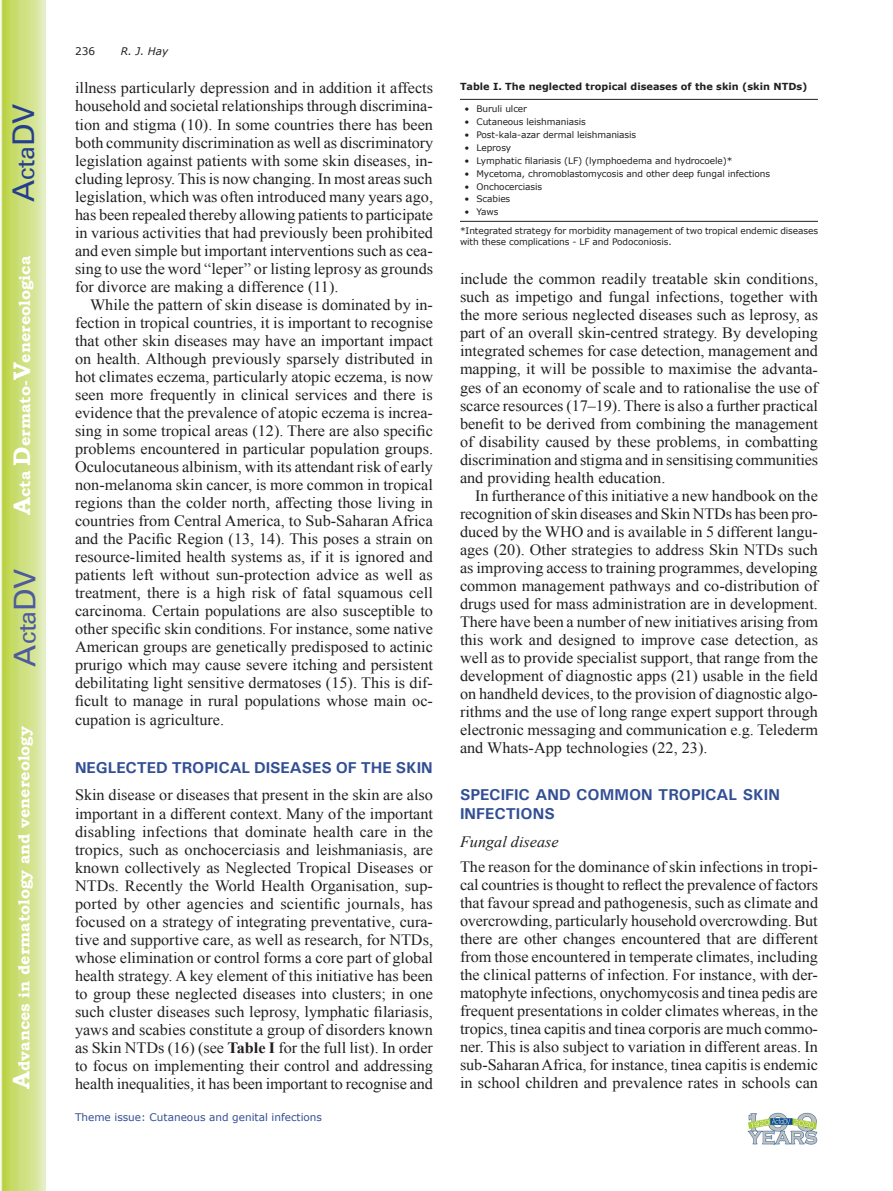
<style>
.page{position:relative;width:893px;height:1191px;background:#fff}
.page>*{position:absolute;margin:0;border:0;box-sizing:border-box;transform-origin:0 0}
.t1{font:30px "Univers";color:#4d5a9e}
.t2{font:30px "Univers";color:#253f8e}
.t3{font:15.75px/18px "Times New Roman";color:#231f20;text-align:justify}
.t4{font:700 15.75px/18.9px "Univers";color:#324f95}
.t5{font:700 15.75px "Bookman Old Style";color:#fff}
.t6{font:italic 15.75px "Times New Roman";color:#231f20}
.t7{font:10.5px "Verdana";color:#324f95}
.t8{font:italic 10.5px "Verdana";color:#231f20}
.t9{font:10.5px "Verdana";color:#231f20}
.t10{font:700 9.75px "Verdana";color:#231f20}
.t11{font:9px/18.9px "Verdana";letter-spacing:-.01em;color:#231f20}
.s1{font-size:24px}
.s2{font-weight:700}
</style>
<div class="page">
<svg style="left:1px;top:0;width:45px;height:1191px;background:#cfe084"></svg>
<img style="left:747px;top:1113px;width:71px;height:31px">
<hr style="left:460px;top:99px;width:358px;height:1px;background:#231f20">
<hr style="left:460px;top:221px;width:358px;height:1px;background:#231f20">
<h1 class="t2" style="left:6px;top:202px;width:100px;rotate:-90deg">A<span class="s1">cta</span>DV</h1>
<p class="t5" style="left:15px;top:515px;width:260px;rotate:-90deg"><span class="s1">A</span>cta <span class="s1">D</span>ermato-<span class="s1">V</span>enereologica</p>
<h1 class="t1" style="left:7px;top:666px;width:100px;rotate:-90deg">A<span class="s1">cta</span>DV</h1>
<p class="t5" style="left:15px;top:1088px;width:364px;rotate:-90deg"><span class="s1">A</span>dvances in dermatology and venereology</p>
<p class="t9" style="left:75px;top:44px;width:22px">236</p>
<p class="t8" style="left:121px;top:44px;width:49px">R. J. Hay</p>
<p class="t3" style="left:75px;top:79px;width:360px">illness particularly depression and in addition it affects household and societal relationships through discrimina&shy;tion and stigma (10). In some countries there has been both community discrimination as well as discriminatory legislation against patients with some skin diseases, in&shy;cluding leprosy. This is now changing. In most areas such legislation, which was often introduced many years ago, has been repealed thereby allowing patients to participate in various activities that had previously been prohibited and even simple but important interventions such as cea&shy;sing to use the word “leper” or listing leprosy as grounds for divorce are making a difference (11).</p>
<p class="t3" style="left:75px;top:295px;width:360px;text-indent:15px">While the pattern of skin disease is dominated by in&shy;fection in tropical countries, it is important to recognise that other skin diseases may have an important impact on health. Although previously sparsely distributed in hot climates eczema, particularly atopic eczema, is now seen more frequently in clinical services and there is evidence that the prevalence of atopic eczema is increa&shy;sing in some tropical areas (12). There are also specific problems encountered in particular population groups.<br>Oculocutaneous albinism, with its attendant risk of early non-melanoma skin cancer, is more common in tropical regions than the colder north, affecting those living in countries from Central America, to Sub-Saharan Africa and the Pacific Region (13, 14). This poses a strain on resource-limited health systems as, if it is ignored and patients left without sun-protection advice as well as treatment, there is a high risk of fatal squamous cell carcinoma. Certain populations are also susceptible to other specific skin conditions. For instance, some native American groups are genetically predisposed to actinic prurigo which may cause severe itching and persistent debilitating light sensitive dermatoses (15). This is dif&shy;ficult to manage in rural populations whose main oc&shy;cupation is agriculture.</p>
<p class="t4" style="left:75px;top:758px;width:359px">NEGLECTED TROPICAL DISEASES OF THE SKIN</p>
<p class="t3" style="left:75px;top:786px;width:360px">Skin disease or diseases that present in the skin are also important in a different context. Many of the important disabling infections that dominate health care in the tropics, such as onchocerciasis and leishmaniasis, are known collectively as Neglected Tropical Diseases or NTDs. Recently the World Health Organisation, sup&shy;ported by other agencies and scientific journals, has focused on a strategy of integrating preventative, cura&shy;tive and supportive care, as well as research, for NTDs, whose elimination or control forms a core part of global health strategy. A key element of this initiative has been to group these neglected diseases into clusters; in one such cluster diseases such leprosy, lymphatic filariasis, yaws and scabies constitute a group of disorders known as Skin NTDs (16) (see <span class="s2">Table I</span> for the full list). In order to focus on implementing their control and addressing health inequalities, it has been important to recognise and</p>
<p class="t7" style="left:75px;top:1110px;width:249px">Theme issue: Cutaneous and genital infections</p>
<p class="t10" style="left:460px;top:80px;width:349px">Table I. The neglected tropical diseases of the skin (skin NTDs)</p>
<p class="t11" style="left:464px;top:100px;width:64px">• Buruli ulcer</p>
<p class="t11" style="left:464px;top:113px;width:123px">• Cutaneous leishmaniasis</p>
<p class="t11" style="left:464px;top:125px;width:173px">• Post-kala-azar dermal leishmaniasis</p>
<p class="t11" style="left:464px;top:138px;width:48px">• Leprosy</p>
<p class="t11" style="left:464px;top:151px;width:270px">• Lymphatic filariasis (LF) (lymphoedema and hydrocoele)*</p>
<p class="t11" style="left:464px;top:164px;width:307px">• Mycetoma, chromoblastomycosis and other deep fungal infections</p>
<p class="t11" style="left:464px;top:177px;width:79px">• Onchocerciasis</p>
<p class="t11" style="left:464px;top:190px;width:47px">• Scabies</p>
<p class="t11" style="left:460px;top:203px;width:360px;text-indent:4px">• Yaws<br>*Integrated strategy for morbidity management of two tropical endemic diseases</p>
<p class="t11" style="left:460px;top:232px;width:213px">with these complications - LF and Podoconiosis.</p>
<p class="t3" style="left:460px;top:270px;width:360px">include the common readily treatable skin conditions, such as impetigo and fungal infections, together with the more serious neglected diseases such as leprosy, as part of an overall skin-centred strategy. By developing integrated schemes for case detection, management and mapping, it will be possible to maximise the advanta&shy;ges of an economy of scale and to rationalise the use of scarce resources (17–19). There is also a further practical benefit to be derived from combining the management of disability caused by these problems, in combatting discrimination and stigma and in sensitising communities and providing health education.</p>
<p class="t3" style="left:460px;top:486px;width:360px;text-indent:15px">In furtherance of this initiative a new handbook on the recognition of skin diseases and Skin NTDs has been pro&shy;duced by the WHO and is available in 5 different langu&shy;ages (20). Other strategies to address Skin NTDs such as improving access to training programmes, developing common management pathways and co-distribution of drugs used for mass administration are in development.<br>There have been a number of new initiatives arising from this work and designed to improve case detection, as well as to provide specialist support, that range from the development of diagnostic apps (21) usable in the field on handheld devices, to the provision of diagnostic algo&shy;rithms and the use of long range expert support through electronic messaging and communication e.g. Telederm and Whats-App technologies (22, 23).</p>
<p class="t4" style="left:460px;top:785px;width:322px">SPECIFIC AND COMMON TROPICAL SKIN<br>INFECTIONS</p>
<p class="t6" style="left:460px;top:830px;width:100px">Fungal disease</p>
<p class="t3" style="left:460px;top:858px;width:360px">The reason for the dominance of skin infections in tropi&shy;cal countries is thought to reflect the prevalence of factors that favour spread and pathogenesis, such as climate and overcrowding, particularly household overcrowding. But there are other changes encountered that are different from those encountered in temperate climates, including the clinical patterns of infection. For instance, with der&shy;matophyte infections, onychomycosis and tinea pedis are frequent presentations in colder climates whereas, in the tropics, tinea capitis and tinea corporis are much commo&shy;ner. This is also subject to variation in different areas. In sub-Saharan Africa, for instance, tinea capitis is endemic in school children and prevalence rates in schools can</p>
</div>
